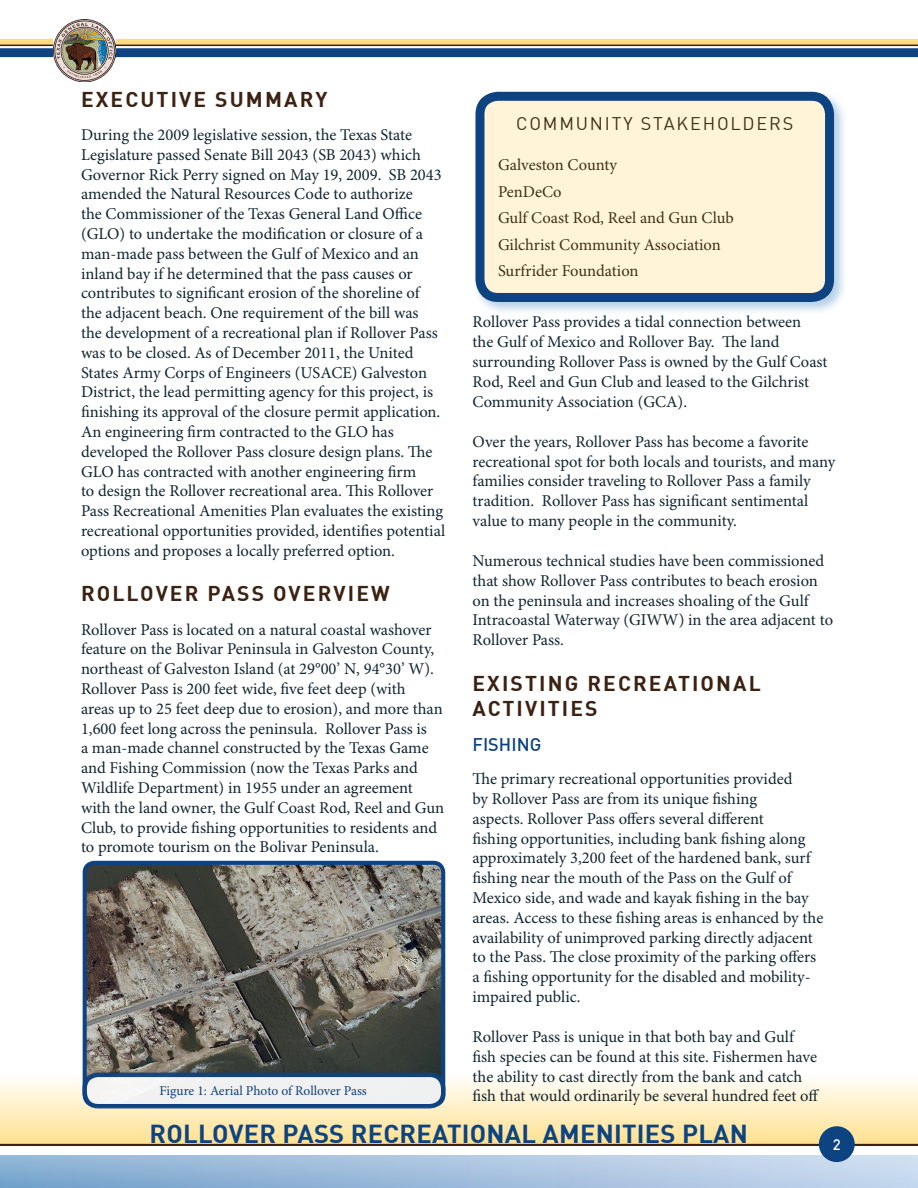
<style>
.page{position:relative;width:918px;height:1188px;background:#fff}
.page>*{position:absolute;margin:0;border:0;box-sizing:border-box;transform-origin:0 0}
.t1{font:700 25.5px "DIN";letter-spacing:.01em;color:#0e4381}
.t2{font:700 21px/25.2px "DIN";letter-spacing:.1em;color:#3b2212}
.Body_Text{font:18px "DIN";letter-spacing:.1em;color:#3d3313}
.t3{font:500 18px "DIN";color:#0e4381}
.Body_Text-2{font:16.5px/19.8px "Minion Pro";color:#112530}
.Body_Text-3{font:16.5px "Minion Pro";color:#3d3313}
.t4{font:500 15px "DIN";color:#fff}
.t5{font:13.5px "Minion Pro";letter-spacing:-.005em;color:#0e4381}
</style>
<div class="page">
<svg style="left:0;top:1073px;width:918px;height:71px;background:#fdecbf"></svg>
<svg style="left:0;top:1155px;width:918px;height:33px;background:#a6c2df"></svg>
<hr style="left:0;top:1144px;width:918px;height:3px;background:#3b2212">
<div style="left:0;top:1146px;width:918px;height:9px;background:#fff"></div>
<div style="left:0;top:48px;width:918px;height:9px;background:#0f4281"></div>
<div style="left:0;top:39px;width:918px;height:6px;background:#fcdb80"></div>
<hr style="left:0;top:45px;width:918px;height:1px;background:#3a2111">
<img style="left:54px;top:20px;width:61px;height:61px">
<div style="left:819px;top:1126px;width:36px;height:36px;background:#0e4381;border-radius:50%"></div>
<div style="left:473px;top:89px;width:374px;height:227px;background:#86b2d9;opacity:.6"></div>
<div style="left:480px;top:96px;width:350px;height:201px;background:#fff4d7;border-radius:18px"></div>
<div style="left:476px;top:92px;width:358px;height:210px;border:9px solid #0e4381;border-radius:18px"></div>
<img style="left:85px;top:866px;width:358px;height:239px">
<div style="left:83px;top:861px;width:362px;height:246px;border:4px solid #0e4381;border-radius:10px"></div>
<div style="left:85px;top:1075px;width:358px;height:31px;background:#f0f1f0;border-radius:14px"></div>
<div style="left:82px;top:1073px;width:363px;height:35px;border:4px solid #0e4381;border-radius:14px"></div>
<p class="t2" style="left:81px;top:86px;width:248px">EXECUTIVE SUMMARY</p>
<p class="Body_Text-2" style="left:81px;top:126px;width:366px">During the 2009 legislative session, the Texas State Legislature passed Senate Bill 2043 (SB 2043) which Governor Rick Perry signed on May 19, 2009. SB 2043 amended the Natural Resources Code to authorize<br>the Commissioner of the Texas General Land Office (GLO) to undertake the modification or closure of a man-made pass between the Gulf of Mexico and an inland bay if he determined that the pass causes or contributes to significant erosion of the shoreline of<br>the adjacent beach. One requirement of the bill was<br>the development of a recreational plan if Rollover Pass was to be closed. As of December 2011, the United States Army Corps of Engineers (USACE) Galveston District, the lead permitting agency for this project, is finishing its approval of the closure permit application.<br>An engineering firm contracted to the GLO has developed the Rollover Pass closure design plans. The GLO has contracted with another engineering firm<br>to design the Rollover recreational area. This Rollover Pass Recreational Amenities Plan evaluates the existing recreational opportunities provided, identifies potential options and proposes a locally preferred option.</p>
<p class="t2" style="left:81px;top:580px;width:310px">ROLLOVER PASS OVERVIEW</p>
<p class="Body_Text-2" style="left:81px;top:620px;width:365px">Rollover Pass is located on a natural coastal washover feature on the Bolivar Peninsula in Galveston County, northeast of Galveston Island (at 29°00’ N, 94°30’ W).<br>Rollover Pass is 200 feet wide, five feet deep (with<br>areas up to 25 feet deep due to erosion), and more than 1,600 feet long across the peninsula. Rollover Pass is<br>a man-made channel constructed by the Texas Game and Fishing Commission (now the Texas Parks and Wildlife Department) in 1955 under an agreement with the land owner, the Gulf Coast Rod, Reel and Gun Club, to provide fishing opportunities to residents and to promote tourism on the Bolivar Peninsula.</p>
<p class="t5" style="left:160px;top:1083px;width:209px">Figure 1: Aerial Photo of Rollover Pass</p>
<p class="Body_Text" style="left:516px;top:112px;width:279px">COMMUNITY STAKEHOLDERS</p>
<p class="Body_Text-3" style="left:498px;top:155px;width:121px">Galveston County</p>
<p class="Body_Text-3" style="left:498px;top:182px;width:65px">PenDeCo</p>
<p class="Body_Text-3" style="left:498px;top:208px;width:237px">Gulf Coast Rod, Reel and Gun Club</p>
<p class="Body_Text-3" style="left:498px;top:235px;width:224px">Gilchrist Community Association</p>
<p class="Body_Text-3" style="left:498px;top:261px;width:142px">Surfrider Foundation</p>
<p class="Body_Text-2" style="left:472px;top:313px;width:357px">Rollover Pass provides a tidal connection between<br>the Gulf of Mexico and Rollover Bay. The land surrounding Rollover Pass is owned by the Gulf Coast Rod, Reel and Gun Club and leased to the Gilchrist Community Association (GCA).</p>
<p class="Body_Text-2" style="left:472px;top:432px;width:364px">Over the years, Rollover Pass has become a favorite recreational spot for both locals and tourists, and many families consider traveling to Rollover Pass a family tradition. Rollover Pass has significant sentimental value to many people in the community.</p>
<p class="Body_Text-2" style="left:472px;top:551px;width:362px">Numerous technical studies have been commissioned that show Rollover Pass contributes to beach erosion on the peninsula and increases shoaling of the Gulf Intracoastal Waterway (GIWW) in the area adjacent to Rollover Pass.</p>
<p class="t2" style="left:472px;top:670px;width:290px">EXISTING RECREATIONAL<br>ACTIVITIES</p>
<p class="t3" style="left:472px;top:733px;width:70px">FISHING</p>
<p class="Body_Text-2" style="left:472px;top:770px;width:352px">The primary recreational opportunities provided<br>by Rollover Pass are from its unique fishing<br>aspects. Rollover Pass offers several different<br>fishing opportunities, including bank fishing along approximately 3,200 feet of the hardened bank, surf fishing near the mouth of the Pass on the Gulf of Mexico side, and wade and kayak fishing in the bay areas. Access to these fishing areas is enhanced by the availability of unimproved parking directly adjacent to the Pass. The close proximity of the parking offers a fishing opportunity for the disabled and mobility&shy;impaired public.</p>
<p class="Body_Text-2" style="left:472px;top:1028px;width:348px">Rollover Pass is unique in that both bay and Gulf fish species can be found at this site. Fishermen have the ability to cast directly from the bank and catch fish that would ordinarily be several hundred feet off</p>
<h1 class="t1" style="left:150px;top:1117px;width:600px">ROLLOVER PASS RECREATIONAL AMENITIES PLAN</h1>
<p class="t4" style="left:833px;top:1135px;width:9px">2</p>
</div>
